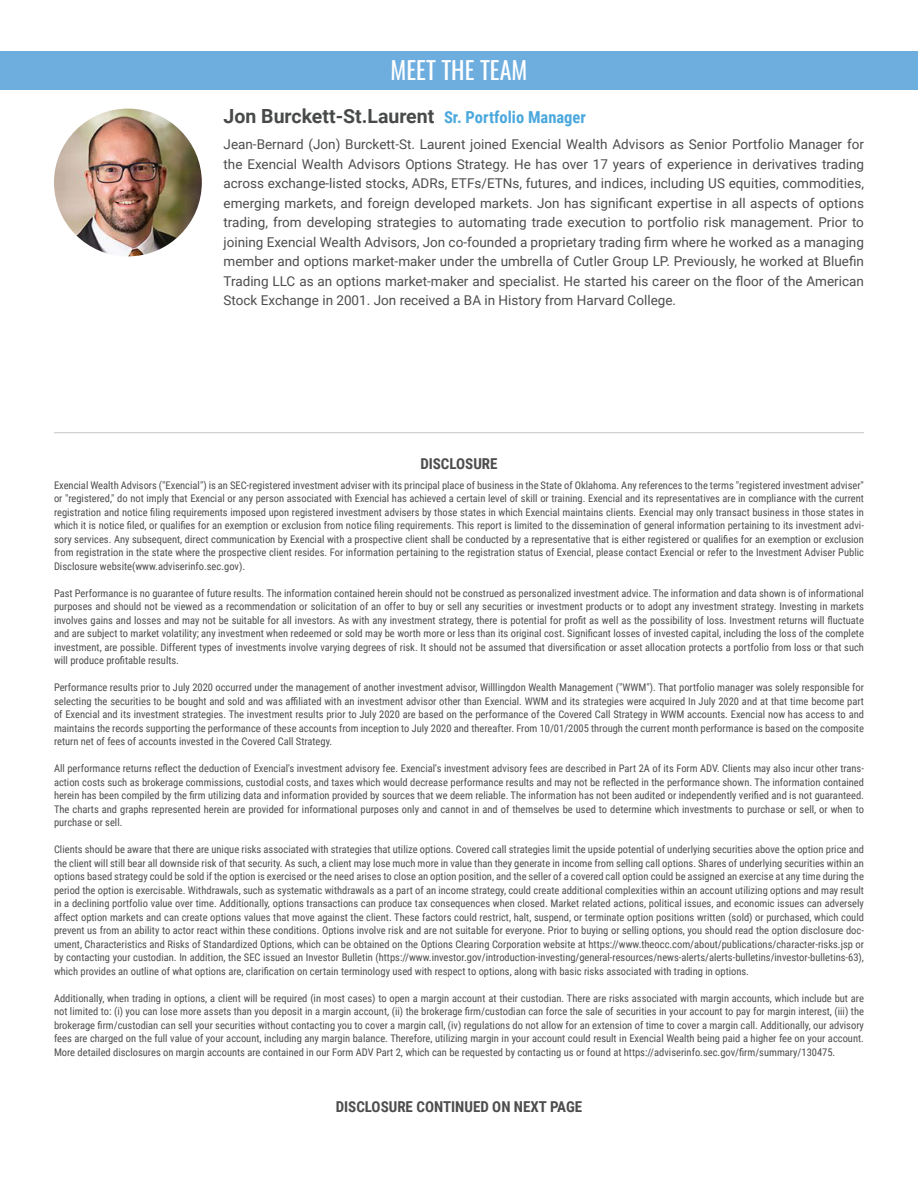
<style>
.page{position:relative;width:918px;height:1188px;background:#fff}
.page>*{position:absolute;margin:0;border:0;box-sizing:border-box;transform-origin:0 0}
.t1{font:24px "Oswald";color:#fff}
.t2{font:700 19.5px "Roboto";color:#484a4a}
.t3{font:700 15px "Roboto Condensed";color:#4d4d4d}
.t4{font:13.5px/19.5px "Roboto";color:#4d4d4d;text-align:justify}
.t5{font:10.5px/13.5px "Roboto Condensed";color:#4d4d4d;text-align:justify}
.s1{font-family:"Roboto Condensed";font-size:16.5px;color:#4ba8dd}
</style>
<div class="page">
<div style="left:0;top:51px;width:918px;height:39px;background:#6eaedf"></div>
<img style="left:54px;top:109px;width:148px;height:147px;border-radius:74px">
<hr style="left:54px;top:432px;width:810px;height:1px;background:#c6c5c3">
<p class="t1" style="left:391px;top:49px;width:138px">MEET THE TEAM</p>
<p class="t2" style="left:224px;top:103px;width:364px">Jon Burckett-St.Laurent <span class="s1">Sr. Portfolio Manager</span></p>
<p class="t4" style="left:224px;top:134px;width:642px">Jean-Bernard (Jon) Burckett-St. Laurent joined Exencial Wealth Advisors as Senior Portfolio Manager for the Exencial Wealth Advisors Options Strategy. He has over 17 years of experience in derivatives trading across exchange-listed stocks, ADRs, ETFs/ETNs, futures, and indices, including US equities, commodities, emerging markets, and foreign developed markets. Jon has significant expertise in all aspects of options trading, from developing strategies to automating trade execution to portfolio risk management. Prior to joining Exencial Wealth Advisors, Jon co-founded a proprietary trading firm where he worked as a managing member and options market-maker under the umbrella of Cutler Group LP. Previously, he worked at Bluefin Trading LLC as an options market-maker and specialist. He started his career on the floor of the American Stock Exchange in 2001. Jon received a BA in History from Harvard College.</p>
<p class="t3" style="left:420px;top:453px;width:79px">DISCLOSURE</p>
<p class="t5" style="left:54px;top:478px;width:812px">Exencial Wealth Advisors ("Exencial") is an SEC-registered investment adviser with its principal place of business in the State of Oklahoma. Any references to the terms "registered investment adviser" or "registered," do not imply that Exencial or any person associated with Exencial has achieved a certain level of skill or training. Exencial and its representatives are in compliance with the current registration and notice filing requirements imposed upon registered investment advisers by those states in which Exencial maintains clients. Exencial may only transact business in those states in which it is notice filed, or qualifies for an exemption or exclusion from notice filing requirements. This report is limited to the dissemination of general information pertaining to its investment advi&shy;sory services. Any subsequent, direct communication by Exencial with a prospective client shall be conducted by a representative that is either registered or qualifies for an exemption or exclusion from registration in the state where the prospective client resides. For information pertaining to the registration status of Exencial, please contact Exencial or refer to the Investment Adviser Public Disclosure website(www.adviserinfo.sec.gov).</p>
<p class="t5" style="left:54px;top:586px;width:812px">Past Performance is no guarantee of future results. The information contained herein should not be construed as personalized investment advice. The information and data shown is of informational purposes and should not be viewed as a recommendation or solicitation of an offer to buy or sell any securities or investment products or to adopt any investment strategy. Investing in markets involves gains and losses and may not be suitable for all investors. As with any investment strategy, there is potential for profit as well as the possibility of loss. Investment returns will fluctuate and are subject to market volatility; any investment when redeemed or sold may be worth more or less than its original cost. Significant losses of invested capital, including the loss of the complete investment, are possible. Different types of investments involve varying degrees of risk. It should not be assumed that diversification or asset allocation protects a portfolio from loss or that such will produce profitable results.</p>
<p class="t5" style="left:54px;top:680px;width:812px">Performance results prior to July 2020 occurred under the management of another investment advisor, Willlingdon Wealth Management ("WWM"). That portfolio manager was solely responsible for selecting the securities to be bought and sold and was affiliated with an investment advisor other than Exencial. WWM and its strategies were acquired In July 2020 and at that time become part of Exencial and its investment strategies. The investment results prior to July 2020 are based on the performance of the Covered Call Strategy in WWM accounts. Exencial now has access to and maintains the records supporting the performance of these accounts from inception to July 2020 and thereafter. From 10/01/2005 through the current month performance is based on the composite return net of fees of accounts invested in the Covered Call Strategy.</p>
<p class="t5" style="left:54px;top:761px;width:812px">All performance returns reflect the deduction of Exencial's investment advisory fee. Exencial's investment advisory fees are described in Part 2A of its Form ADV. Clients may also incur other trans&shy;action costs such as brokerage commissions, custodial costs, and taxes which would decrease performance results and may not be reflected in the performance shown. The information contained herein has been compiled by the firm utilizing data and information provided by sources that we deem reliable. The information has not been audited or independently verified and is not guaranteed.<br>The charts and graphs represented herein are provided for informational purposes only and cannot in and of themselves be used to determine which investments to purchase or sell, or when to purchase or sell.</p>
<p class="t5" style="left:54px;top:842px;width:812px">Clients should be aware that there are unique risks associated with strategies that utilize options. Covered call strategies limit the upside potential of underlying securities above the option price and the client will still bear all downside risk of that security. As such, a client may lose much more in value than they generate in income from selling call options. Shares of underlying securities within an options based strategy could be sold if the option is exercised or the need arises to close an option position, and the seller of a covered call option could be assigned an exercise at any time during the period the option is exercisable. Withdrawals, such as systematic withdrawals as a part of an income strategy, could create additional complexities within an account utilizing options and may result in a declining portfolio value over time. Additionally, options transactions can produce tax consequences when closed. Market related actions, political issues, and economic issues can adversely affect option markets and can create options values that move against the client. These factors could restrict, halt, suspend, or terminate option positions written (sold) or purchased, which could prevent us from an ability to actor react within these conditions. Options involve risk and are not suitable for everyone. Prior to buying or selling options, you should read the option disclosure doc&shy;ument, Characteristics and Risks of Standardized Options, which can be obtained on the Options Clearing Corporation website at https://www.theocc.com/about/publications/character-risks.jsp or by contacting your custodian. In addition, the SEC issued an Investor Bulletin (https://www.investor.gov/introduction-investing/general-resources/news-alerts/alerts-bulletins/investor-bulletins-63), which provides an outline of what options are, clarification on certain terminology used with respect to options, along with basic risks associated with trading in options.</p>
<p class="t5" style="left:54px;top:991px;width:812px">Additionally, when trading in options, a client will be required (in most cases) to open a margin account at their custodian. There are risks associated with margin accounts, which include but are not limited to: (i) you can lose more assets than you deposit in a margin account, (ii) the brokerage firm/custodian can force the sale of securities in your account to pay for margin interest, (iii) the brokerage firm/custodian can sell your securities without contacting you to cover a margin call, (iv) regulations do not allow for an extension of time to cover a margin call. Additionally, our advisory fees are charged on the full value of your account, including any margin balance. Therefore, utilizing margin in your account could result in Exencial Wealth being paid a higher fee on your account.<br>More detailed disclosures on margin accounts are contained in our Form ADV Part 2, which can be requested by contacting us or found at https://adviserinfo.sec.gov/firm/summary/130475.</p>
<p class="t3" style="left:336px;top:1096px;width:248px">DISCLOSURE CONTINUED ON NEXT PAGE</p>
</div>
